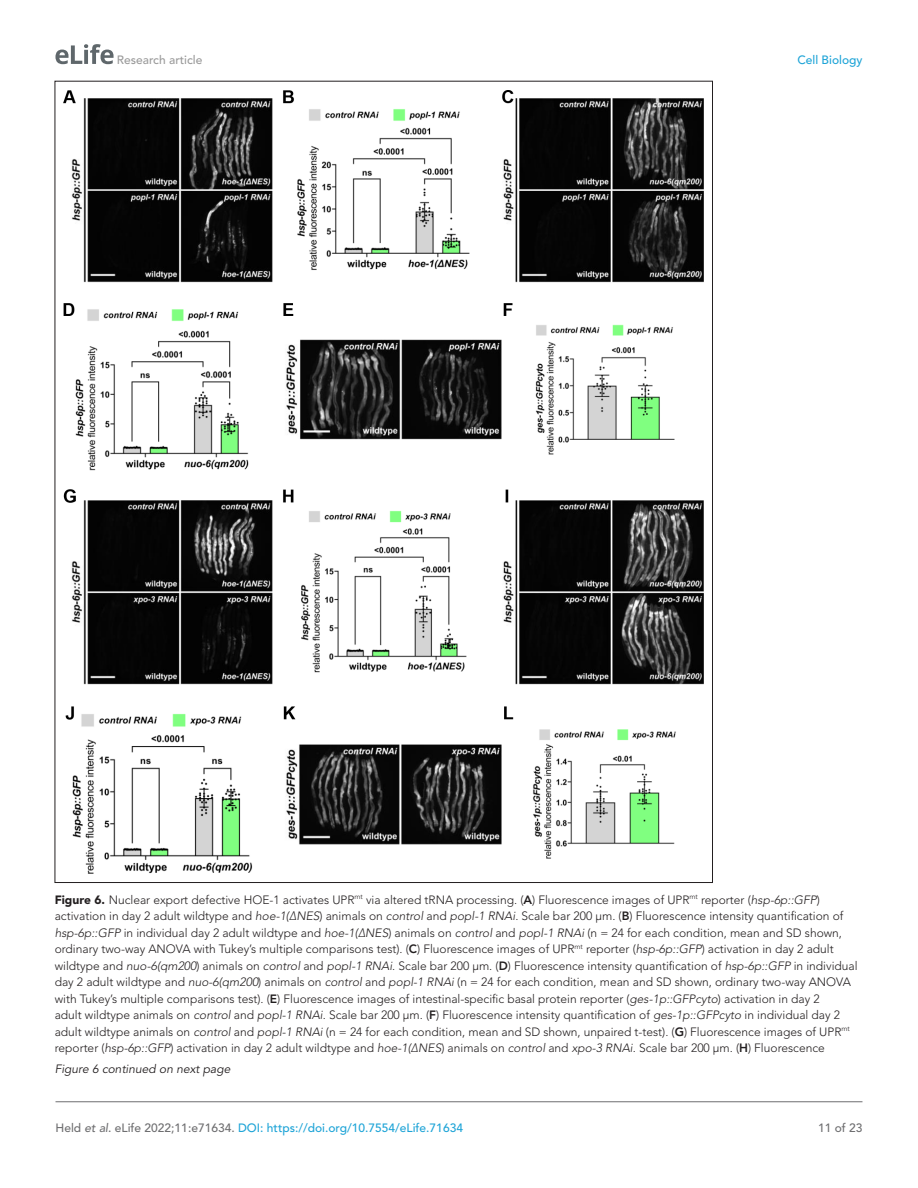
<style>
.page{position:relative;width:918px;height:1188px;background:#fff}
.page>*{position:absolute;margin:0;border:0;box-sizing:border-box;transform-origin:0 0}
.t1{font:300 12px/16.5px "Avenir LT Std";color:#231f20}
.t2{font:500 12px "Avenir LT Std";color:#1ea4d7}
.t3{font:italic 12px "Avenir LT Std";color:#231f20}
.t4{font:500 12px "Avenir LT Std";color:#9a9a9a}
.t5{font:500 12px "Avenir LT Std";color:#6e6e70}
.s1{font-weight:900}
.s2{font-weight:800}
.s3{font-style:italic}
.s4{color:#6e6e70}
.s5{font-style:italic;color:#6e6e70}
</style>
<div class="page">
<svg style="left:55px;top:44px;width:59px;height:20px"></svg>
<hr style="left:56px;top:1101px;width:806px;height:1px;background:#6e6e70">
<img style="left:64px;top:90px;width:640px;height:784px">
<p class="t4" style="left:117px;top:53px;width:87px">Research article</p>
<p class="t2" style="left:797px;top:53px;width:67px">Cell Biology</p>
<p class="t1" style="left:55px;top:891px;width:804px"><span class="s1">Figure 6.</span> Nuclear export defective HOE-1 activates UPR<sup>mt</sup> via altered tRNA processing. (<span class="s2">A</span>) Fluorescence images of UPR<sup>mt</sup> reporter (<span class="s3">hsp-6p::GFP</span>) activation in day 2 adult wildtype and <span class="s3">hoe-1(ΔNES</span>) animals on <span class="s3">control</span> and <span class="s3">popl-1 RNAi</span>. Scale bar 200 μm. (<span class="s2">B</span>) Fluorescence intensity quantification of <span class="s3">hsp-6p::GFP</span> in individual day 2 adult wildtype and <span class="s3">hoe-1(ΔNES</span>) animals on <span class="s3">control</span> and <span class="s3">popl-1 RNAi</span> (n = 24 for each condition, mean and SD shown, ordinary two-way ANOVA with Tukey’s multiple comparisons test). (<span class="s2">C</span>) Fluorescence images of UPR<sup>mt</sup> reporter (<span class="s3">hsp-6p::GFP</span>) activation in day 2 adult wildtype and <span class="s3">nuo-6(qm200</span>) animals on <span class="s3">control</span> and <span class="s3">popl-1 RNAi</span>. Scale bar 200 μm. (<span class="s2">D</span>) Fluorescence intensity quantification of <span class="s3">hsp-6p::GFP</span> in individual day 2 adult wildtype and <span class="s3">nuo-6(qm200</span>) animals on <span class="s3">control</span> and <span class="s3">popl-1 RNAi</span> (n = 24 for each condition, mean and SD shown, ordinary two-way ANOVA with Tukey’s multiple comparisons test). (<span class="s2">E</span>) Fluorescence images of intestinal-specific basal protein reporter (<span class="s3">ges-1p::GFPcyto</span>) activation in day 2<br>adult wildtype animals on <span class="s3">control</span> and <span class="s3">popl-1 RNAi</span>. Scale bar 200 μm. (<span class="s2">F</span>) Fluorescence intensity quantification of <span class="s3">ges-1p::GFPcyto</span> in individual day 2 adult wildtype animals on <span class="s3">control</span> and <span class="s3">popl-1 RNAi</span> (n = 24 for each condition, mean and SD shown, unpaired t-test). (<span class="s2">G</span>) Fluorescence images of UPR<sup>mt </sup>reporter (<span class="s3">hsp-6p::GFP</span>) activation in day 2 adult wildtype and <span class="s3">hoe-1(ΔNES</span>) animals on <span class="s3">control</span> and <span class="s3">xpo-3 RNAi</span>. Scale bar 200 μm. (<span class="s2">H</span>) Fluorescence</p>
<p class="t3" style="left:55px;top:1062px;width:177px">Figure 6 continued on next page</p>
<p class="t2" style="left:56px;top:1121px;width:409px"><span class="s4">Held</span> <span class="s5">et al</span><span class="s4">. eLife 2022;11:e71634.</span> DOI: https://doi.org/10.7554/eLife.71634</p>
<p class="t5" style="left:818px;top:1121px;width:46px">11 of 23</p>
</div>
